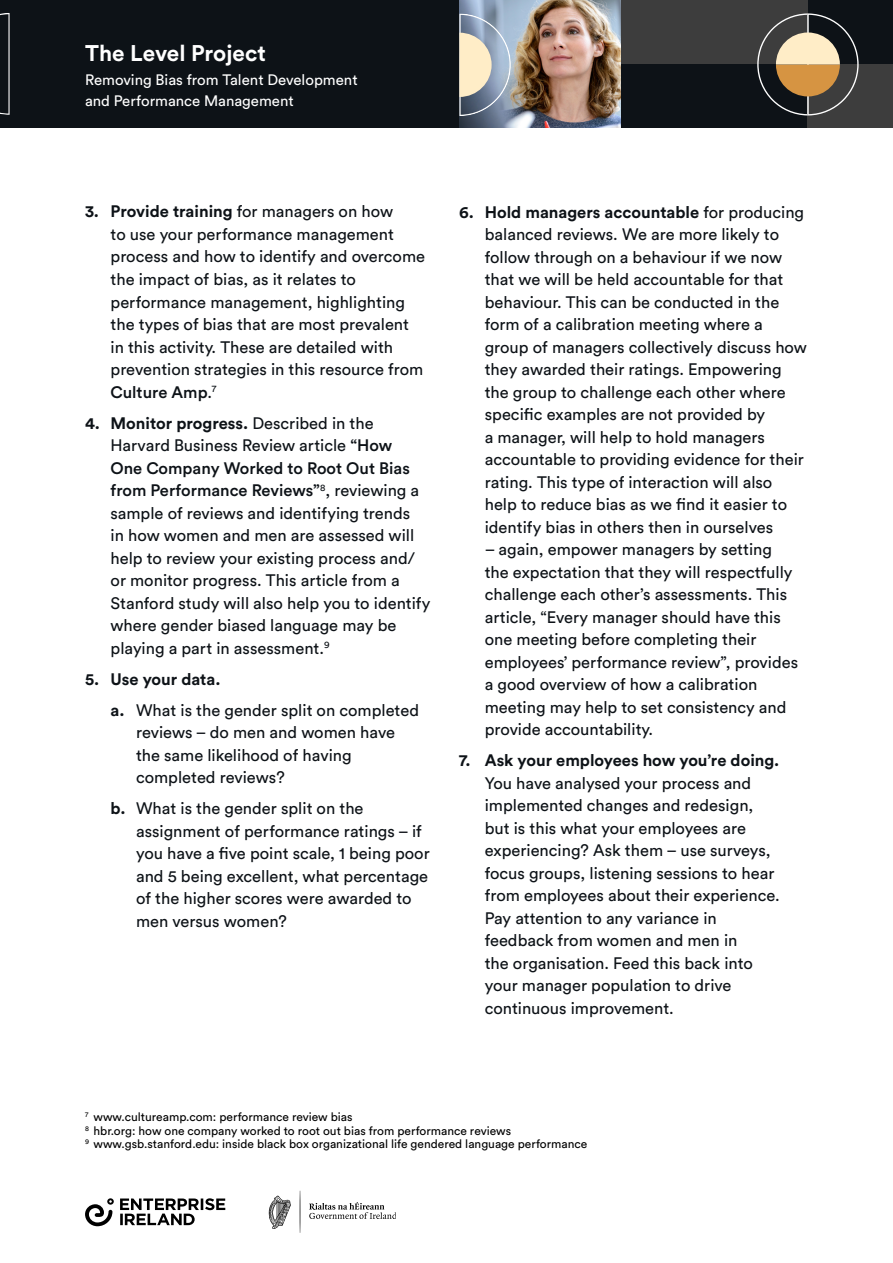
<style>
.page{position:relative;width:893px;height:1263px;background:#fff}
.page>*{position:absolute;margin:0;border:0;box-sizing:border-box;transform-origin:0 0}
.t1{font:700 22.5px "Circular Std";color:#fff}
.t2{font:16.5px/22.5px "Circular Std";color:#0d1217}
.t3{font:700 16.5px "Circular Std";color:#0d1217}
.t4{font:15px/21px "Circular Std";color:#fff}
.t5{font:12px/13.5px "Circular Std";color:#000}
.s1{font-weight:700}
.s2{font-weight:500}
</style>
<div class="page">
<div style="left:621px;top:0;width:187px;height:128px;background:#0d1217"></div>
<div style="left:0;top:0;width:459px;height:128px;background:#0d1217"></div>
<div style="left:748px;top:0;width:145px;height:128px;background:#0d1217"></div>
<div style="left:808px;top:64px;width:85px;height:64px;background:#3d3d3d"></div>
<svg style="left:309px;top:1202px;width:87px;height:17px"></svg>
<svg style="left:300px;top:1191px;width:1px;height:42px"></svg>
<svg style="left:269px;top:1196px;width:22px;height:33px"></svg>
<svg style="left:120px;top:1198px;width:105px;height:27px"></svg>
<svg style="left:85px;top:1198px;width:29px;height:28px"></svg>
<svg style="left:0;top:13px;width:10px;height:102px"></svg>
<div style="left:621px;top:0;width:187px;height:64px;background:#3d3d3d"></div>
<svg style="left:757px;top:13px;width:102px;height:102px"></svg>
<img style="left:459px;top:0;width:162px;height:128px">
<svg style="left:459px;top:14px;width:52px;height:102px;background:#afb5b8"></svg>
<h1 class="t1" style="left:85px;top:38px;width:182px">The Level Project</h1>
<p class="t4" style="left:85px;top:69px;width:274px">Removing Bias from Talent Development and Performance Management</p>
<p class="t2" style="left:111px;top:200px;width:316px;text-indent:-26px"><span class="s1">3. Provide training</span> for managers on how<br>to use your performance management process and how to identify and overcome the impact of bias, as it relates to performance management, highlighting the types of bias that are most prevalent in this activity. These are detailed with prevention strategies in this resource from <span class="s2">Culture Amp</span>.<sup>7</sup></p>
<p class="t2" style="left:111px;top:411px;width:321px;text-indent:-26px"><span class="s1">4. Monitor progress.</span> Described in the Harvard Business Review article <span class="s2">“How<br>One Company Worked to Root Out Bias from Performance Reviews”</span><sup>8</sup>, reviewing a sample of reviews and identifying trends<br>in how women and men are assessed will help to review your existing process and/ or monitor progress. This article from a Stanford study will also help you to identify where gender biased language may be playing a part in assessment.<sup>9</sup></p>
<p class="t2" style="left:111px;top:663px;width:310px;line-height:31px;text-indent:-26px"><span class="s1">5. Use your data.<br>a.</span> What is the gender split on completed</p>
<p class="t2" style="left:136px;top:721px;width:260px">reviews – do men and women have the same likelihood of having completed reviews?</p>
<p class="t2" style="left:136px;top:797px;width:295px;text-indent:-26px"><span class="s1">b.</span> What is the gender split on the assignment of performance ratings – if you have a five point scale, 1 being poor and 5 being excellent, what percentage of the higher scores were awarded to men versus women?</p>
<p class="t2" style="left:485px;top:200px;width:324px;text-indent:-26px"><span class="s1">6. Hold managers accountable</span> for producing balanced reviews. We are more likely to follow through on a behaviour if we now that we will be held accountable for that behaviour. This can be conducted in the form of a calibration meeting where a group of managers collectively discuss how they awarded their ratings. Empowering the group to challenge each other where specific examples are not provided by<br>a manager, will help to hold managers accountable to providing evidence for their rating. This type of interaction will also help to reduce bias as we find it easier to identify bias in others then in ourselves</p>
<p class="t2" style="left:485px;top:538px;width:315px">– again, empower managers by setting the expectation that they will respectfully challenge each other’s assessments. This article, “Every manager should have this one meeting before completing their employees’ performance review”, provides a good overview of how a calibration meeting may help to set consistency and provide accountability.</p>
<p class="t3" style="left:459px;top:750px;width:322px">7. Ask your employees how you’re doing.</p>
<p class="t2" style="left:485px;top:771px;width:296px">You have analysed your process and implemented changes and redesign, but is this what your employees are experiencing? Ask them – use surveys, focus groups, listening sessions to hear from employees about their experience.<br>Pay attention to any variance in feedback from women and men in<br>the organisation. Feed this back into your manager population to drive continuous improvement.</p>
<p class="t5" style="left:85px;top:1110px;width:504px"><sup>7</sup> www.cultureamp.com: performance review bias<br><sup>8</sup> hbr.org: how one company worked to root out bias from performance reviews<br><sup>9</sup> www.gsb.stanford.edu: inside black box organizational life gendered language performance</p>
</div>
